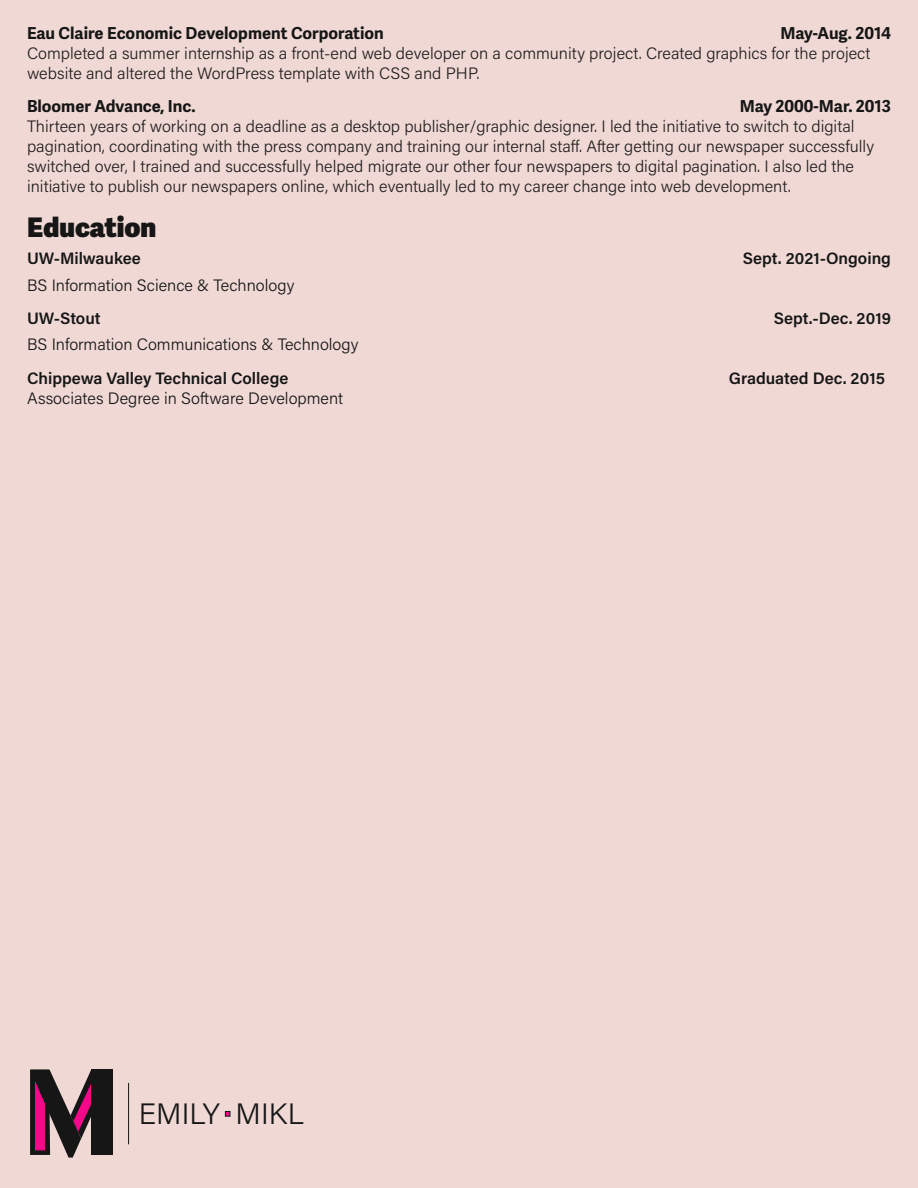
<style>
.page{position:relative;width:918px;height:1188px;background:#f0d9d5}
.page>*{position:absolute;margin:0;border:0;box-sizing:border-box;transform-origin:0 0}
.t1{font:300 29.55px "Acumin Pro";letter-spacing:.01em;color:#161616}
.t2{font:800 27px "Adelle Sans";color:#161616}
.t3{font:300 16.5px/19.8px "Acumin Pro";color:#231f20}
.t4{font:300 16.5px "Acumin Pro";color:#161616}
.t5{font:600 16.5px "Acumin Pro";color:#161616}
.t6{font:700 16.5px "Adelle Sans";color:#161616}
.s1{font-weight:100;font-size:76.8px;color:#f4088a}
</style>
<div class="page">
<svg style="left:30px;top:1070px;width:82px;height:88px"></svg>
<hr style="left:128px;top:1083px;width:1px;height:61px;background:#161616">
<svg style="left:225px;top:1111px;width:5px;height:6px"></svg>
<p class="t6" style="left:27px;top:24px;width:358px">Eau Claire Economic Development Corporation</p>
<p class="t6" style="left:781px;top:24px;width:112px">May-Aug. 2014</p>
<p class="t3" style="left:27px;top:43px;width:845px">Completed a summer internship as a front-end web developer on a community project. Created graphics for the project website and altered the WordPress template with CSS and PHP.</p>
<p class="t6" style="left:27px;top:97px;width:170px">Bloomer Advance, Inc.</p>
<p class="t6" style="left:740px;top:97px;width:153px">May 2000-Mar. 2013</p>
<p class="t3" style="left:27px;top:116px;width:849px">Thirteen years of working on a deadline as a desktop publisher/graphic designer. I led the initiative to switch to digital pagination, coordinating with the press company and training our internal staff. After getting our newspaper successfully switched over, I trained and successfully helped migrate our other four newspapers to digital pagination. I also led the initiative to publish our newspapers online, which eventually led to my career change into web development.</p>
<p class="t2" style="left:27px;top:210px;width:131px">Education</p>
<p class="t5" style="left:27px;top:247px;width:115px">UW-Milwaukee</p>
<p class="t5" style="left:743px;top:247px;width:150px">Sept. 2021-Ongoing</p>
<p class="t4" style="left:27px;top:273px;width:269px">BS Information Science &amp; Technology</p>
<p class="t5" style="left:27px;top:307px;width:75px">UW-Stout</p>
<p class="t5" style="left:774px;top:307px;width:119px">Sept.-Dec. 2019</p>
<p class="t4" style="left:27px;top:333px;width:333px">BS Information Communications &amp; Technology</p>
<p class="t5" style="left:27px;top:366px;width:263px">Chippewa Valley Technical College</p>
<p class="t5" style="left:729px;top:366px;width:158px">Graduated Dec. 2015</p>
<p class="t4" style="left:27px;top:386px;width:318px">Associates Degree in Software Development</p>
<p class="t1" style="left:139px;top:1093px;width:167px">EMILY<span class="s1">•</span>MIKL</p>
</div>
